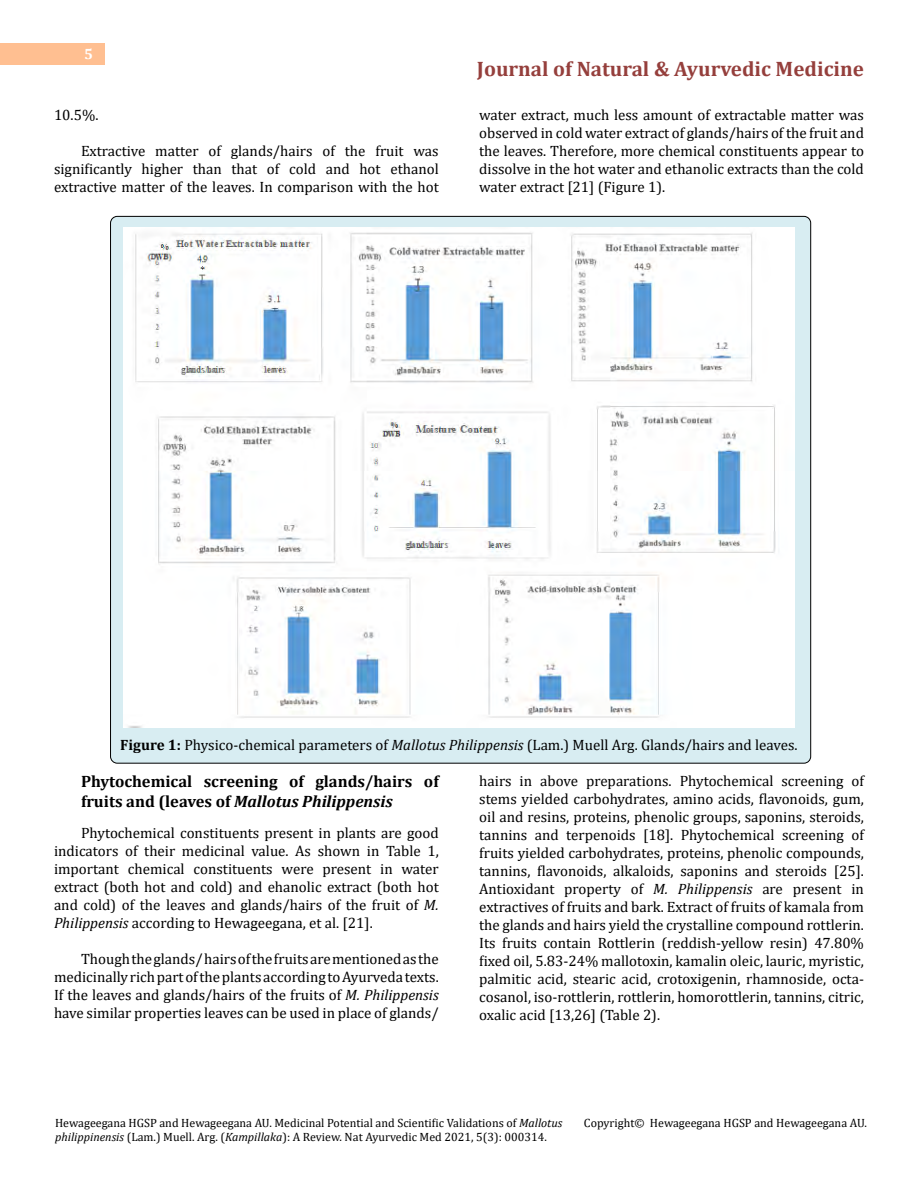
<style>
.page{position:relative;width:918px;height:1188px;background:#fff}
.page>*{position:absolute;margin:0;border:0;box-sizing:border-box;transform-origin:0 0}
.t1{font:700 21px "Cambria";color:#953f3c}
.t2{font:700 16.5px/19.5px "Cambria";color:#000}
.t3{font:15px/18px "Cambria";color:#000;text-align:justify}
.t4{font:700 15px "Cambria";color:#fff}
.t5{font:12px/14.4px "Cambria";color:#000}
.s1{font-weight:700}
.s2{font-style:italic}
</style>
<div class="page">
<div style="left:0;top:43px;width:105px;height:21px;background:#ffbf91"></div>
<div style="left:111px;top:216px;width:700px;height:547px;background:#d8edf2;border-radius:7px"></div>
<img style="left:124px;top:228px;width:670px;height:499px">
<p class="t4" style="left:84px;top:44px;width:10px">5</p>
<p class="t3" style="left:54px;top:105px;width:46px">10.5%.</p>
<p class="t3" style="left:54px;top:141px;width:386px;text-indent:27px">Extractive matter of glands/hairs of the fruit was significantly higher than that of cold and hot ethanol extractive matter of the leaves. In comparison with the hot</p>
<h1 class="t1" style="left:477px;top:54px;width:389px">Journal of Natural &amp; Ayurvedic Medicine</h1>
<p class="t3" style="left:479px;top:105px;width:386px">water extract, much less amount of extractable matter was observed in cold water extract of glands/hairs of the fruit and the leaves. Therefore, more chemical constituents appear to dissolve in the hot water and ethanolic extracts than the cold water extract [21] (Figure 1).</p>
<p class="t3" style="left:120px;top:735px;width:679px"><span class="s1">Figure 1:</span> Physico-chemical parameters of <span class="s2">Mallotus Philippensis</span> (Lam.) Muell Arg. Glands/hairs and leaves.</p>
<p class="t2" style="left:81px;top:771px;width:359px">Phytochemical screening of glands/hairs of fruits and (leaves of <span class="s2">Mallotus Philippensis</span></p>
<p class="t3" style="left:54px;top:824px;width:386px;text-indent:27px">Phytochemical constituents present in plants are good indicators of their medicinal value. As shown in Table 1, important chemical constituents were present in water extract (both hot and cold) and ehanolic extract (both hot and cold) of the leaves and glands/hairs of the fruit of <span class="s2">M.<br>Philippensis</span> according to Hewageegana, et al. [21].</p>
<p class="t3" style="left:54px;top:950px;width:386px;text-indent:27px">Though the glands/ hairs of the fruits are mentioned as the medicinally rich part of the plants according to Ayurveda texts.<br>If the leaves and glands/hairs of the fruits of <span class="s2">M. Philippensis </span>have similar properties leaves can be used in place of glands/</p>
<p class="t3" style="left:479px;top:771px;width:386px">hairs in above preparations. Phytochemical screening of stems yielded carbohydrates, amino acids, flavonoids, gum, oil and resins, proteins, phenolic groups, saponins, steroids, tannins and terpenoids [18]. Phytochemical screening of fruits yielded carbohydrates, proteins, phenolic compounds, tannins, flavonoids, alkaloids, saponins and steroids [25].<br>Antioxidant property of <span class="s2">M. Philippensis</span> are present in extractives of fruits and bark. Extract of fruits of kamala from the glands and hairs yield the crystalline compound rottlerin.<br>Its fruits contain Rottlerin (reddish-yellow resin) 47.80% fixed oil, 5.83-24% mallotoxin, kamalin oleic, lauric, myristic, palmitic acid, stearic acid, crotoxigenin, rhamnoside, octa&shy;cosanol, iso-rottlerin, rottlerin, homorottlerin, tannins, citric, oxalic acid [13,26] (Table 2).</p>
<p class="t5" style="left:55px;top:1115px;width:509px">Hewageegana HGSP and Hewageegana AU. Medicinal Potential and Scientific Validations of <span class="s2">Mallotus philippinensis</span> (Lam.) Muell. Arg. (<span class="s2">Kampillaka</span>): A Review. Nat Ayurvedic Med 2021, 5(3): 000314.</p>
<p class="t5" style="left:584px;top:1115px;width:285px">Copyright© Hewageegana HGSP and Hewageegana AU.</p>
</div>
